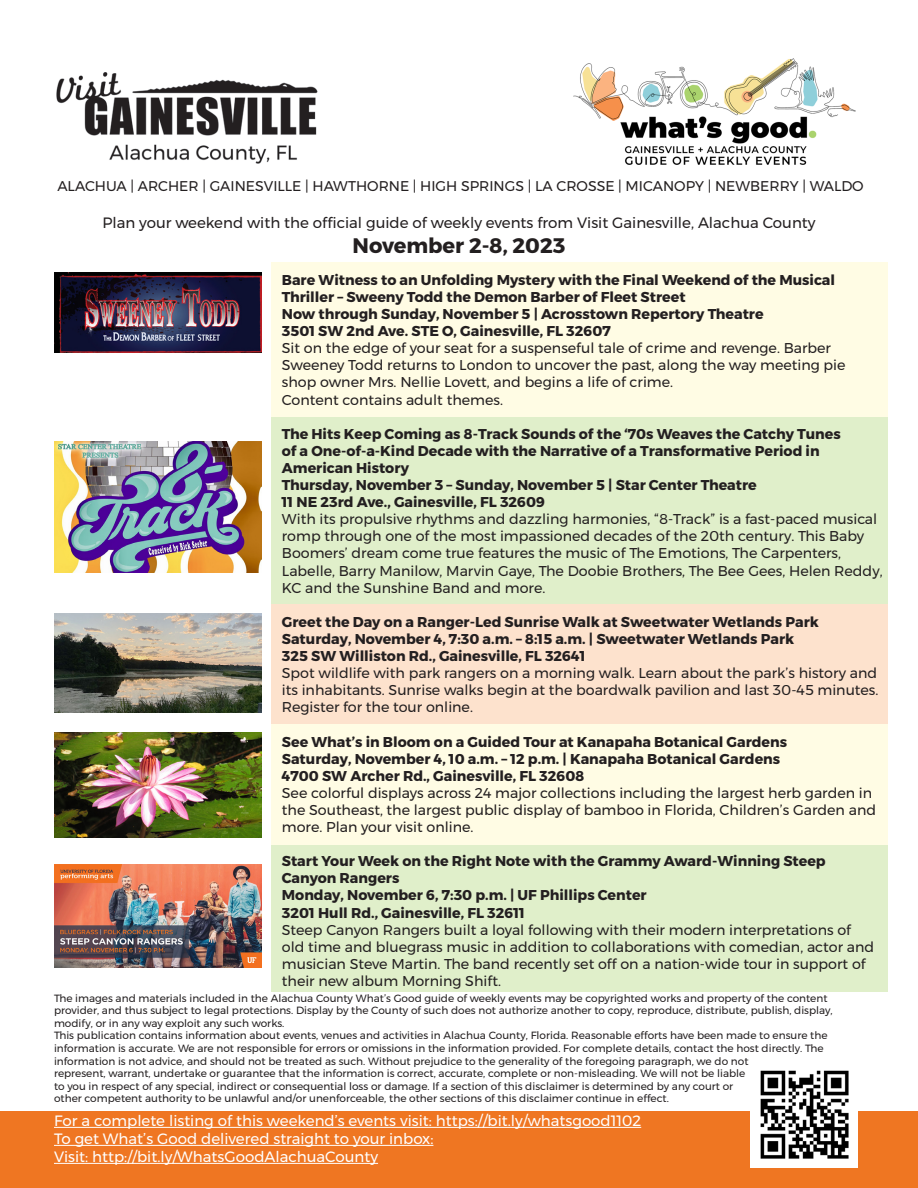
<style>
.page{position:relative;width:918px;height:1188px;background:#fff}
.page>*{position:absolute;margin:0;border:0;box-sizing:border-box;transform-origin:0 0}
.t1{font:700 21px "Montserrat";color:#231f20}
.t2{font:15px/18px "Montserrat";color:#fff}
.t3{font:15px "Montserrat";color:#231f20}
.t4{font:14.25px/17.1px "Montserrat";color:#231f20}
.t5{font:700 14.25px/17.1px "Montserrat";color:#231f20}
.t6{font:14.1px "Montserrat";color:#231f20}
.t7{font:10.5px/12.6px "Montserrat";color:#231f20}
.s1{font-weight:700}
</style>
<div class="page">
<div style="left:271px;top:604px;width:617px;height:120px;background:#fde2cd"></div>
<div style="left:271px;top:262px;width:617px;height:155px;background:#fffce4"></div>
<div style="left:271px;top:417px;width:617px;height:187px;background:#e0efca"></div>
<div style="left:271px;top:845px;width:617px;height:147px;background:#e0efca"></div>
<div style="left:271px;top:724px;width:617px;height:121px;background:#fffce4"></div>
<div style="left:0;top:1111px;width:918px;height:77px;background:#ef7622"></div>
<hr style="left:54px;top:1127px;width:587px;height:1px;background:#fff">
<hr style="left:54px;top:1145px;width:379px;height:1px;background:#fff">
<hr style="left:54px;top:1163px;width:324px;height:1px;background:#fff">
<div style="left:750px;top:1060px;width:108px;height:108px;background:#fff"></div>
<img style="left:760px;top:1070px;width:89px;height:89px">
<img style="left:56px;top:72px;width:262px;height:92px">
<img style="left:573px;top:58px;width:283px;height:107px">
<img style="left:54px;top:732px;width:207px;height:106px">
<img style="left:54px;top:864px;width:207px;height:104px">
<img style="left:54px;top:442px;width:207px;height:131px">
<img style="left:54px;top:614px;width:207px;height:98px">
<img style="left:54px;top:272px;width:207px;height:80px">
<p class="t6" style="left:57px;top:176px;width:808px">ALACHUA | ARCHER | GAINESVILLE | HAWTHORNE | HIGH SPRINGS | LA CROSSE | MICANOPY | NEWBERRY | WALDO</p>
<p class="t3" style="left:102px;top:211px;width:715px">Plan your weekend with the official guide of weekly events from Visit Gainesville, Alachua County</p>
<p class="t1" style="left:353px;top:229px;width:214px">November 2-8, 2023</p>
<p class="t5" style="left:282px;top:271px;width:555px">Bare Witness to an Unfolding Mystery with the Final Weekend of the Musical<br>Thriller – Sweeny Todd the Demon Barber of Fleet Street</p>
<p class="t5" style="left:282px;top:306px;width:483px">Now through Sunday, November 5 | Acrosstown Repertory Theatre</p>
<p class="t4" style="left:282px;top:322px;width:565px"><span class="s1">3501 SW 2nd Ave. STE O, Gainesville, FL 32607<br></span>Sit on the edge of your seat for a suspenseful tale of crime and revenge. Barber Sweeney Todd returns to London to uncover the past, along the way meeting pie shop owner Mrs. Nellie Lovett, and begins a life of crime.<br>Content contains adult themes.</p>
<p class="t5" style="left:282px;top:425px;width:560px">The Hits Keep Coming as 8-Track Sounds of the ‘70s Weaves the Catchy Tunes of a One-of-a-Kind Decade with the Narrative of a Transformative Period in<br>American History</p>
<p class="t5" style="left:282px;top:477px;width:476px">Thursday, November 3 – Sunday, November 5 | Star Center Theatre</p>
<p class="t5" style="left:282px;top:494px;width:265px">11 NE 23rd Ave., Gainesville, FL 32609</p>
<p class="t4" style="left:282px;top:511px;width:602px">With its propulsive rhythms and dazzling harmonies, “8-Track” is a fast-paced musical romp through one of the most impassioned decades of the 20th century. This Baby Boomers’ dream come true features the music of The Emotions, The Carpenters, Labelle, Barry Manilow, Marvin Gaye, The Doobie Brothers, The Bee Gees, Helen Reddy, KC and the Sunshine Band and more.</p>
<p class="t5" style="left:282px;top:613px;width:538px">Greet the Day on a Ranger-Led Sunrise Walk at Sweetwater Wetlands Park</p>
<p class="t5" style="left:282px;top:630px;width:514px">Saturday, November 4, 7:30 a.m. – 8:15 a.m. | Sweetwater Wetlands Park</p>
<p class="t5" style="left:282px;top:648px;width:305px">325 SW Williston Rd., Gainesville, FL 32641</p>
<p class="t4" style="left:282px;top:664px;width:598px;text-align:justify">Spot wildlife with park rangers on a morning walk. Learn about the park’s history and its inhabitants. Sunrise walks begin at the boardwalk pavilion and last 30-45 minutes.<br>Register for the tour online.</p>
<p class="t5" style="left:282px;top:733px;width:507px">See What’s in Bloom on a Guided Tour at Kanapaha Botanical Gardens</p>
<p class="t5" style="left:282px;top:750px;width:500px">Saturday, November 4, 10 a.m. – 12 p.m. | Kanapaha Botanical Gardens</p>
<p class="t5" style="left:282px;top:767px;width:304px">4700 SW Archer Rd., Gainesville, FL 32608</p>
<p class="t4" style="left:282px;top:784px;width:596px">See colorful displays across 24 major collections including the largest herb garden in the Southeast, the largest public display of bamboo in Florida, Children’s Garden and more. Plan your visit online.</p>
<p class="t5" style="left:282px;top:853px;width:545px">Start Your Week on the Right Note with the Grammy Award-Winning Steep<br>Canyon Rangers</p>
<p class="t5" style="left:282px;top:887px;width:366px">Monday, November 6, 7:30 p.m. | UF Phillips Center</p>
<p class="t5" style="left:282px;top:904px;width:245px">3201 Hull Rd., Gainesville, FL 32611</p>
<p class="t4" style="left:282px;top:921px;width:594px">Steep Canyon Rangers built a loyal following with their modern interpretations of old time and bluegrass music in addition to collaborations with comedian, actor and musician Steve Martin. The band recently set off on a nation-wide tour in support of their new album Morning Shift.</p>
<p class="t7" style="left:54px;top:992px;width:780px">The images and materials included in the Alachua County What’s Good guide of weekly events may be copyrighted works and property of the content provider, and thus subject to legal protections. Display by the County of such does not authorize another to copy, reproduce, distribute, publish, display, modify, or in any way exploit any such works.</p>
<p class="t7" style="left:54px;top:1029px;width:775px">This publication contains information about events, venues and activities in Alachua County, Florida. Reasonable efforts have been made to ensure the information is accurate. We are not responsible for errors or omissions in the information provided. For complete details, contact the host directly. The information is not advice, and should not be treated as such. Without prejudice to the generality of the foregoing paragraph, we do not<br>represent, warrant, undertake or guarantee that the information is correct, accurate, complete or non-misleading. We will not be liable<br>to you in respect of any special, indirect or consequential loss or damage. If a section of this disclaimer is determined by any court or<br>other competent authority to be unlawful and/or unenforceable, the other sections of this disclaimer continue in effect.</p>
<p class="t2" style="left:54px;top:1111px;width:589px">For a complete listing of this weekend’s events visit: https://bit.ly/whatsgood1102<br>To get What’s Good delivered straight to your inbox:</p>
<p class="t2" style="left:54px;top:1147px;width:326px">Visit: http://bit.ly/WhatsGoodAlachuaCounty</p>
</div>
